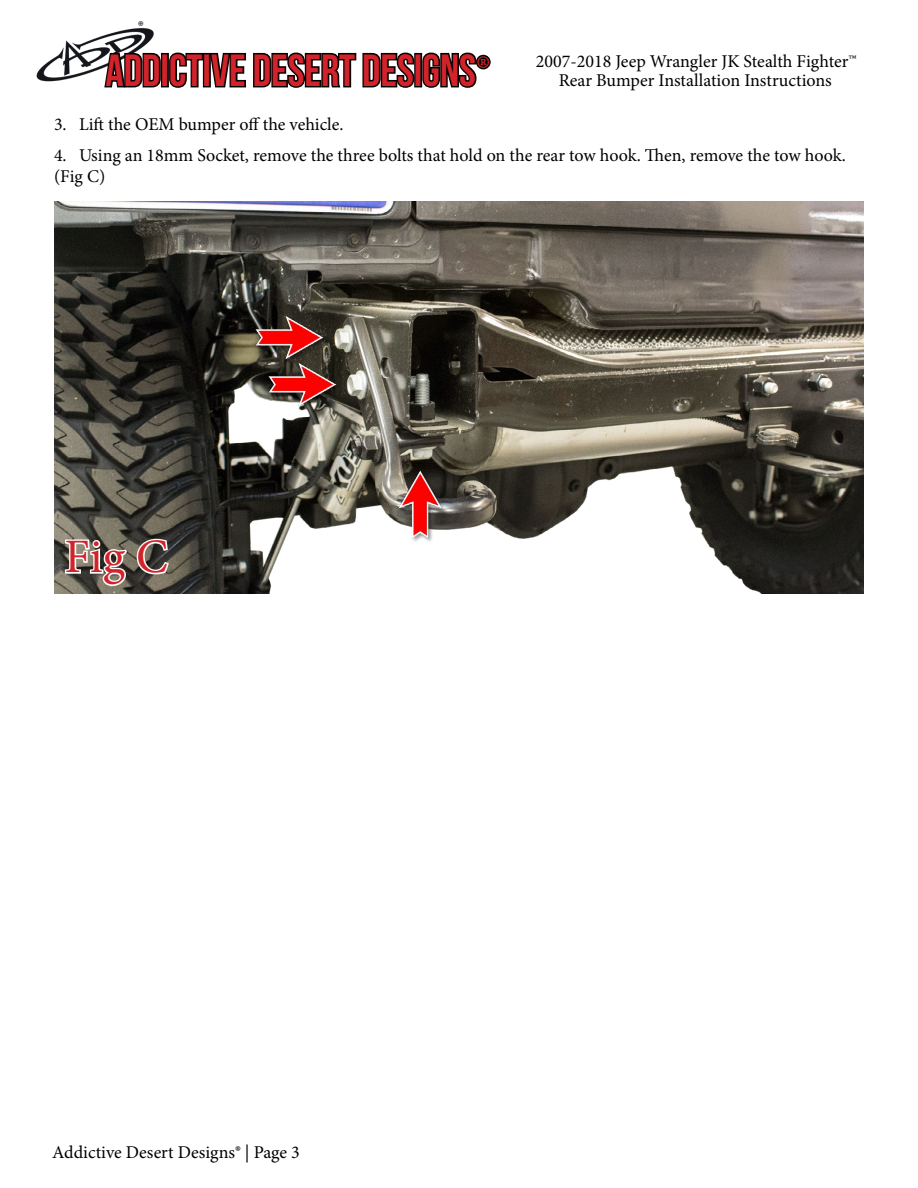
<style>
.page{position:relative;width:918px;height:1188px;background:#fff}
.page>*{position:absolute;margin:0;border:0;box-sizing:border-box;transform-origin:0 0}
.t1{font:48px "Minion Pro";color:#d2232a}
.t2{font:45px "Bebas Neue";color:#d2232a}
.t3{font:18px/19.4px "Minion Pro";color:#000;text-align:center}
.s1{font-family:"Minion Pro"}
</style>
<div class="page">
<img style="left:36px;top:28px;width:118px;height:54px">
<svg style="left:103px;top:51px;width:59px;height:37px"></svg>
<div style="left:161px;top:53px;width:8px;height:34px;border:3px solid #000"></div>
<svg style="left:168px;top:52px;width:323px;height:36px"></svg>
<img style="left:54px;top:202px;width:810px;height:392px">
<img style="left:254px;top:314px;width:75px;height:51px">
<img style="left:266px;top:361px;width:76px;height:52px">
<img style="left:397px;top:468px;width:52px;height:76px">
<svg style="left:63px;top:538px;width:66px;height:50px"></svg>
<svg style="left:135px;top:537px;width:36px;height:39px"></svg>
<p class="t3" style="left:536px;top:51px;width:322px">2007-2018 Jeep Wrangler JK Stealth Fighter™<br>Rear Bumper Installation Instructions</p>
<h2 class="t2" style="left:106px;top:46px;width:386px">ADDICTIVE DESERT DESIGNS<span class="s1">®</span></h2>
<p class="t3" style="left:54px;top:115px;width:291px">3. Lift the OEM bumper off the vehicle.</p>
<p class="t3" style="left:54px;top:144px;width:793px;line-height:21.6px;text-align:left">4. Using an 18mm Socket, remove the three bolts that hold on the rear tow hook. Then, remove the tow hook. (Fig C)</p>
<h1 class="t1" style="left:64px;top:525px;width:105px">Fig C</h1>
<p class="t3" style="left:52px;top:1143px;width:249px">Addictive Desert Designs® | Page 3</p>
</div>
